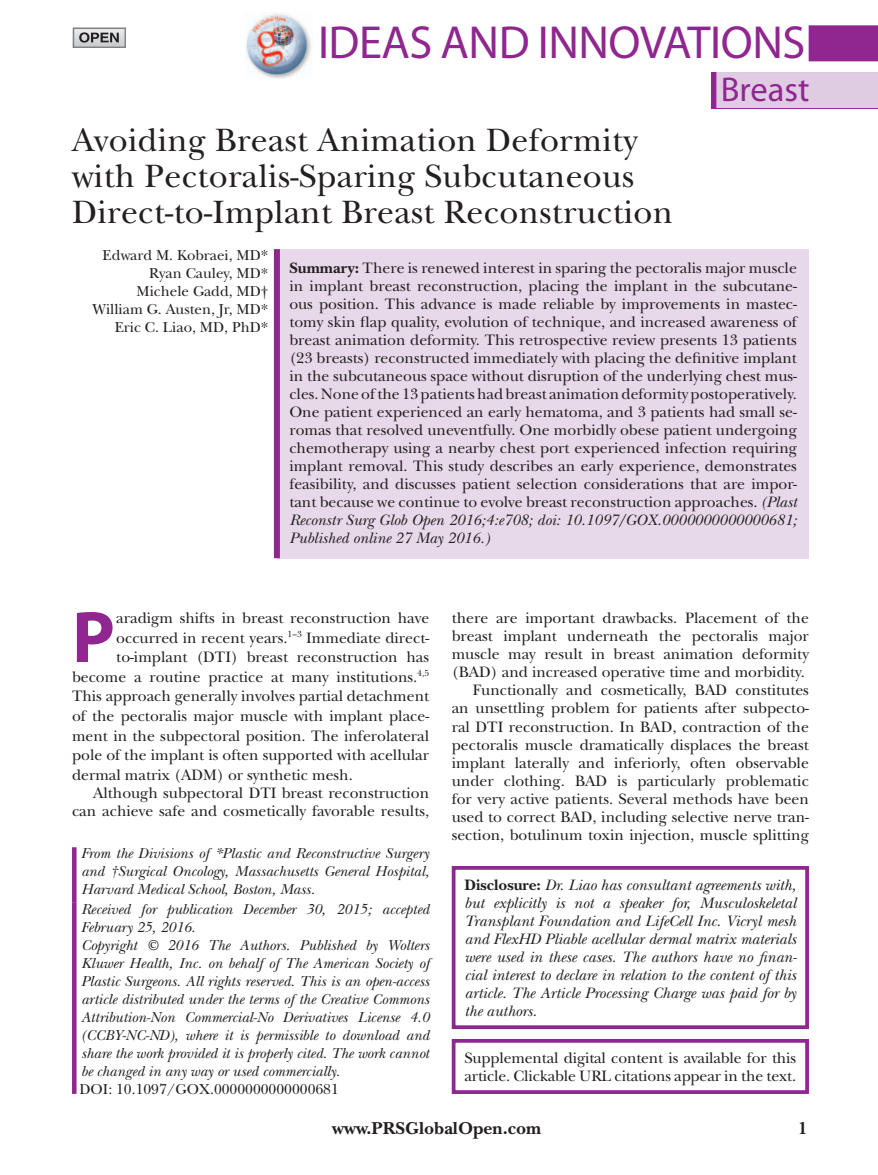
<style>
.page{position:relative;width:878px;height:1175px;background:#fff}
.page>*{position:absolute;margin:0;border:0;box-sizing:border-box;transform-origin:0 0}
.t1{font:700 73.65px "Myriad Pro";color:#90268f}
.t2{font:46.5px "Myriad Pro";letter-spacing:-.01em;color:#90268f}
.t3{font:34.5px "Myriad Pro";color:#90268f}
.t4{font:33.75px/36px "New Baskerville";letter-spacing:.01em;color:#231f20}
.t5{font:700 18px "New Baskerville";color:#231f20}
.t6{font:15.75px/18px "New Baskerville";color:#231f20;text-align:right}
.t7{font:italic 15.75px/18px "New Baskerville";color:#231f20;text-align:justify}
.t8{font:italic 15px/18px "New Baskerville";color:#231f20}
.t9{font:15px/18px "New Baskerville";color:#231f20;text-align:right}
.s1{font-weight:700}
.s2{font-style:italic}
.s3{font-weight:700;font-style:normal}
</style>
<div class="page">
<img style="left:246px;top:12px;width:65px;height:66px">
<div style="left:73px;top:28px;width:52px;height:20px;border:2px solid #808285"></div>
<svg style="left:79px;top:32px;width:40px;height:11px"></svg>
<hr style="left:72px;top:902px;width:4px;height:191px;background:#90268f">
<hr style="left:72px;top:847px;width:4px;height:55px;background:#90268f">
<div style="left:277px;top:249px;width:531px;height:309px;background:#e7d8ea"></div>
<div style="left:274px;top:249px;width:6px;height:309px;background:#90268f"></div>
<div style="left:452px;top:866px;width:356px;height:163px;border:4px solid #90268f"></div>
<div style="left:452px;top:1039px;width:356px;height:55px;border:4px solid #90268f"></div>
<div style="left:711px;top:72px;width:167px;height:36px;background:#90268f"></div>
<div style="left:716px;top:72px;width:162px;height:36px;background:#dfcce3"></div>
<div style="left:808px;top:25px;width:69px;height:36px;background:#90268f"></div>
<h2 class="t2" style="left:318px;top:14px;width:489px">IDEAS AND INNOVATIONS</h2>
<h3 class="t4" style="left:72px;top:122px;width:602px">Avoiding Breast Animation Deformity with Pectoralis-Sparing Subcutaneous<br>Direct-to-Implant Breast Reconstruction</h3>
<h3 class="t3" style="left:720px;top:68px;width:90px">BREAST</h3>
<p class="t9" style="left:92px;top:246px;width:177px">Edward M. Kobraei, MD*<br>Ryan Cauley, MD*<br>Michele Gadd, MD†<br>William G. Austen, Jr, MD*<br>Eric C. Liao, MD, PhD*</p>
<p class="t6" style="left:289px;top:259px;width:509px;text-align:justify"><span class="s1">Summary:</span> There is renewed interest in sparing the pectoralis major muscle in implant breast reconstruction, placing the implant in the subcutane&shy;ous position. This advance is made reliable by improvements in mastec&shy;tomy skin flap quality, evolution of technique, and increased awareness of breast animation deformity. This retrospective review presents 13 patients (23 breasts) reconstructed immediately with placing the definitive implant in the subcutaneous space without disruption of the underlying chest mus&shy;cles. None of the 13 patients had breast animation deformity postoperatively.<br>One patient experienced an early hematoma, and 3 patients had small se&shy;romas that resolved uneventfully. One morbidly obese patient undergoing chemotherapy using a nearby chest port experienced infection requiring implant removal. This study describes an early experience, demonstrates feasibility, and discusses patient selection considerations that are impor&shy;tant because we continue to evolve breast reconstruction approaches. <span class="s2">(Plast Reconstr Surg Glob Open 2016;4:e708; doi: 10.1097/GOX.0000000000000681; Published online 27 May 2016.)</span></p>
<h1 class="t1" style="left:72px;top:589px;width:44px">P</h1>
<p class="t6" style="left:116px;top:609px;width:314px">aradigm shifts in breast reconstruction have</p>
<p class="t6" style="left:116px;top:628px;width:314px">occurred in recent years.<sup>1–3</sup> Immediate direct-</p>
<p class="t6" style="left:116px;top:648px;width:314px">to-implant (DTI) breast reconstruction has</p>
<p class="t6" style="left:72px;top:667px;width:359px">become a routine practice at many institutions.<sup>4,5</sup></p>
<p class="t6" style="left:72px;top:687px;width:358px">This approach generally involves partial detachment</p>
<p class="t6" style="left:72px;top:707px;width:358px">of the pectoralis major muscle with implant place-</p>
<p class="t6" style="left:72px;top:726px;width:358px">ment in the subpectoral position. The inferolateral</p>
<p class="t6" style="left:72px;top:746px;width:358px">pole of the implant is often supported with acellular</p>
<p class="t6" style="left:72px;top:766px;width:282px">dermal matrix (ADM) or synthetic mesh.</p>
<p class="t6" style="left:72px;top:784px;width:358px">Although subpectoral DTI breast reconstruction can achieve safe and cosmetically favorable results,</p>
<p class="t8" style="left:81px;top:844px;width:350px;text-align:justify">From the Divisions of *Plastic and Reconstructive Surgery and †Surgical Oncology, Massachusetts General Hospital, Harvard Medical School, Boston, Mass.</p>
<p class="t8" style="left:81px;top:900px;width:350px">Received for publication December 30, 2015; accepted February 25, 2016.<br>Copyright © 2016 The Authors. Published by Wolters Kluwer Health, Inc. on behalf of The American Society of Plastic Surgeons. All rights reserved. This is an open-access article distributed under the terms of the Creative Commons Attribution-Non Commercial-No Derivatives License 4.0 (CCBY-NC-ND), where it is permissible to download and share the work provided it is properly cited. The work cannot be changed in any way or used commercially.</p>
<p class="t9" style="left:80px;top:1080px;width:261px">DOI: 10.1097/GOX.0000000000000681</p>
<p class="t6" style="left:451px;top:609px;width:359px">there are important drawbacks. Placement of the breast implant underneath the pectoralis major muscle may result in breast animation deformity (BAD) and increased operative time and morbidity.<br>Functionally and cosmetically, BAD constitutes<br>an unsettling problem for patients after subpecto&shy;ral DTI reconstruction. In BAD, contraction of the pectoralis muscle dramatically displaces the breast implant laterally and inferiorly, often observable under clothing. BAD is particularly problematic for very active patients. Several methods have been used to correct BAD, including selective nerve tran&shy;section, botulinum toxin injection, muscle splitting</p>
<p class="t7" style="left:464px;top:876px;width:334px"><span class="s3">Disclosure:</span> Dr. Liao has consultant agreements with, but explicitly is not a speaker for, Musculoskeletal Transplant Foundation and LifeCell Inc. Vicryl mesh and FlexHD Pliable acellular dermal matrix materials were used in these cases. The authors have no finan&shy;cial interest to declare in relation to the content of this article. The Article Processing Charge was paid for by the authors.</p>
<p class="t6" style="left:464px;top:1049px;width:333px;text-align:left">Supplemental digital content is available for this article. Clickable URL citations appear in the text.</p>
<p class="t5" style="left:332px;top:1118px;width:210px">www.PRSGlobalOpen.com</p>
<p class="t5" style="left:798px;top:1118px;width:11px">1</p>
</div>
